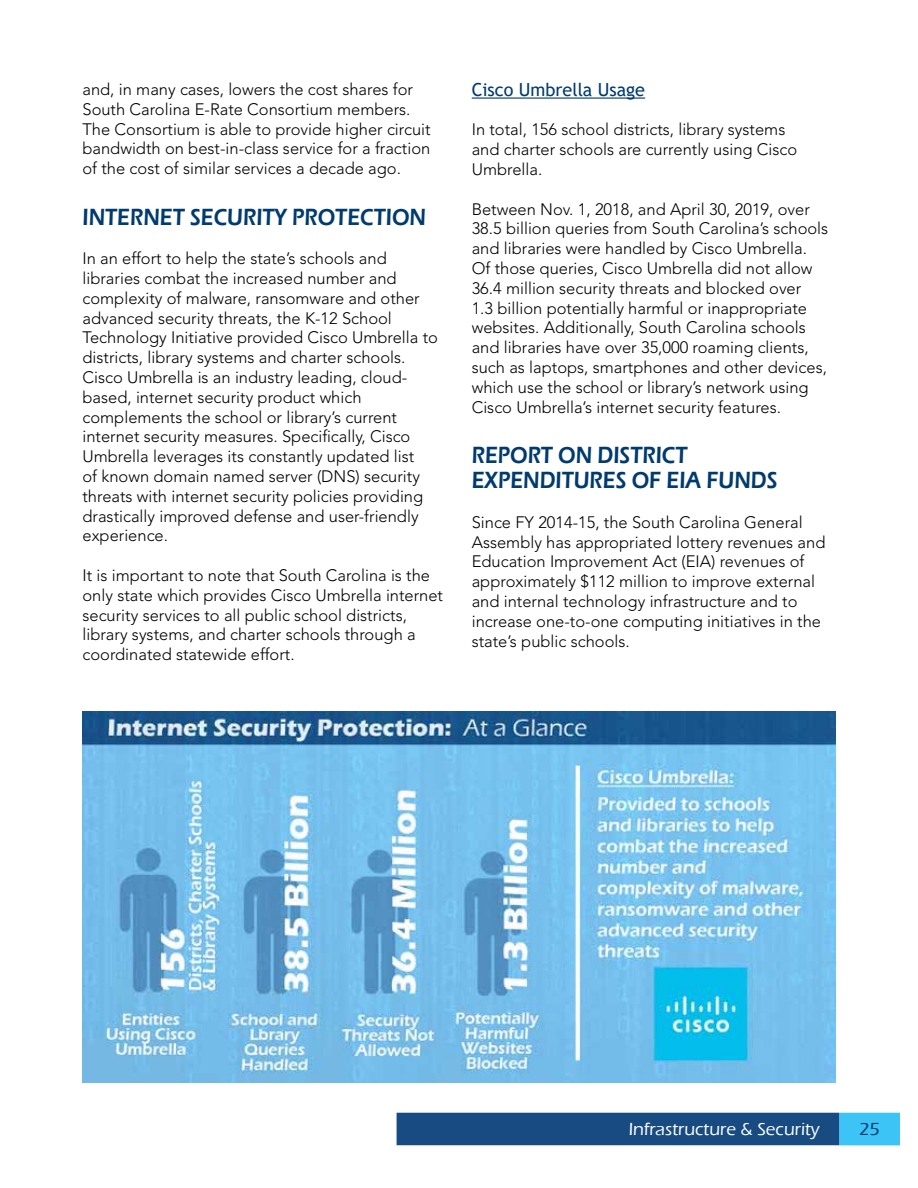
<style>
.page{position:relative;width:918px;height:1188px;background:#fff}
.page>*{position:absolute;margin:0;border:0;box-sizing:border-box;transform-origin:0 0}
.t1{font:600 24.15px/25.2px "Eras ITC";color:#003b6f;scale:.87 1}
.t2{font:500 18px "Eras ITC";color:#fefefe}
.t3{font:18px "Trebuchet MS";color:#003b6f}
.t4{font:500 18px "Eras ITC";color:#003b6f}
.t5{font:300 16.5px/19.8px "Avenir LT Std";color:#000}
</style>
<div class="page">
<hr style="left:472px;top:98px;width:173px;height:1px;background:#003b6f">
<svg style="left:396px;top:1112px;width:504px;height:34px;background:#266194"></svg>
<img style="left:82px;top:711px;width:754px;height:372px">
<p class="t5" style="left:82px;top:79px;width:350px">and, in many cases, lowers the cost shares for South Carolina E-Rate Consortium members.<br>The Consortium is able to provide higher circuit bandwidth on best-in-class service for a fraction of the cost of similar services a decade ago.</p>
<h1 class="t1" style="left:82px;top:204px;width:397px">INTERNET SECURITY PROTECTION</h1>
<p class="t5" style="left:82px;top:249px;width:357px">In an effort to help the state’s schools and libraries combat the increased number and complexity of malware, ransomware and other advanced security threats, the K-12 School Technology Initiative provided Cisco Umbrella to districts, library systems and charter schools.<br>Cisco Umbrella is an industry leading, cloud&shy;based, internet security product which complements the school or library’s current internet security measures. Specifically, Cisco Umbrella leverages its constantly updated list<br>of known domain named server (DNS) security threats with internet security policies providing drastically improved defense and user-friendly experience.</p>
<p class="t5" style="left:82px;top:565px;width:362px">It is important to note that South Carolina is the only state which provides Cisco Umbrella internet security services to all public school districts, library systems, and charter schools through a coordinated statewide effort.</p>
<p class="t3" style="left:472px;top:78px;width:175px">Cisco Umbrella Usage</p>
<p class="t5" style="left:472px;top:120px;width:327px">In total, 156 school districts, library systems and charter schools are currently using Cisco<br>Umbrella.</p>
<p class="t5" style="left:472px;top:199px;width:358px">Between Nov. 1, 2018, and April 30, 2019, over 38.5 billion queries from South Carolina’s schools and libraries were handled by Cisco Umbrella.<br>Of those queries, Cisco Umbrella did not allow 36.4 million security threats and blocked over<br>1.3 billion potentially harmful or inappropriate websites. Additionally, South Carolina schools and libraries have over 35,000 roaming clients, such as laptops, smartphones and other devices, which use the school or library’s network using Cisco Umbrella’s internet security features.</p>
<h1 class="t1" style="left:472px;top:443px;width:353px">REPORT ON DISTRICT<br>EXPENDITURES OF EIA FUNDS</h1>
<p class="t5" style="left:472px;top:512px;width:355px">Since FY 2014-15, the South Carolina General Assembly has appropriated lottery revenues and Education Improvement Act (EIA) revenues of approximately $112 million to improve external and internal technology infrastructure and to increase one-to-one computing initiatives in the state’s public schools.</p>
<p class="t2" style="left:629px;top:1119px;width:193px">Infrastructure &amp; Security</p>
<p class="t4" style="left:859px;top:1119px;width:22px">25</p>
</div>
